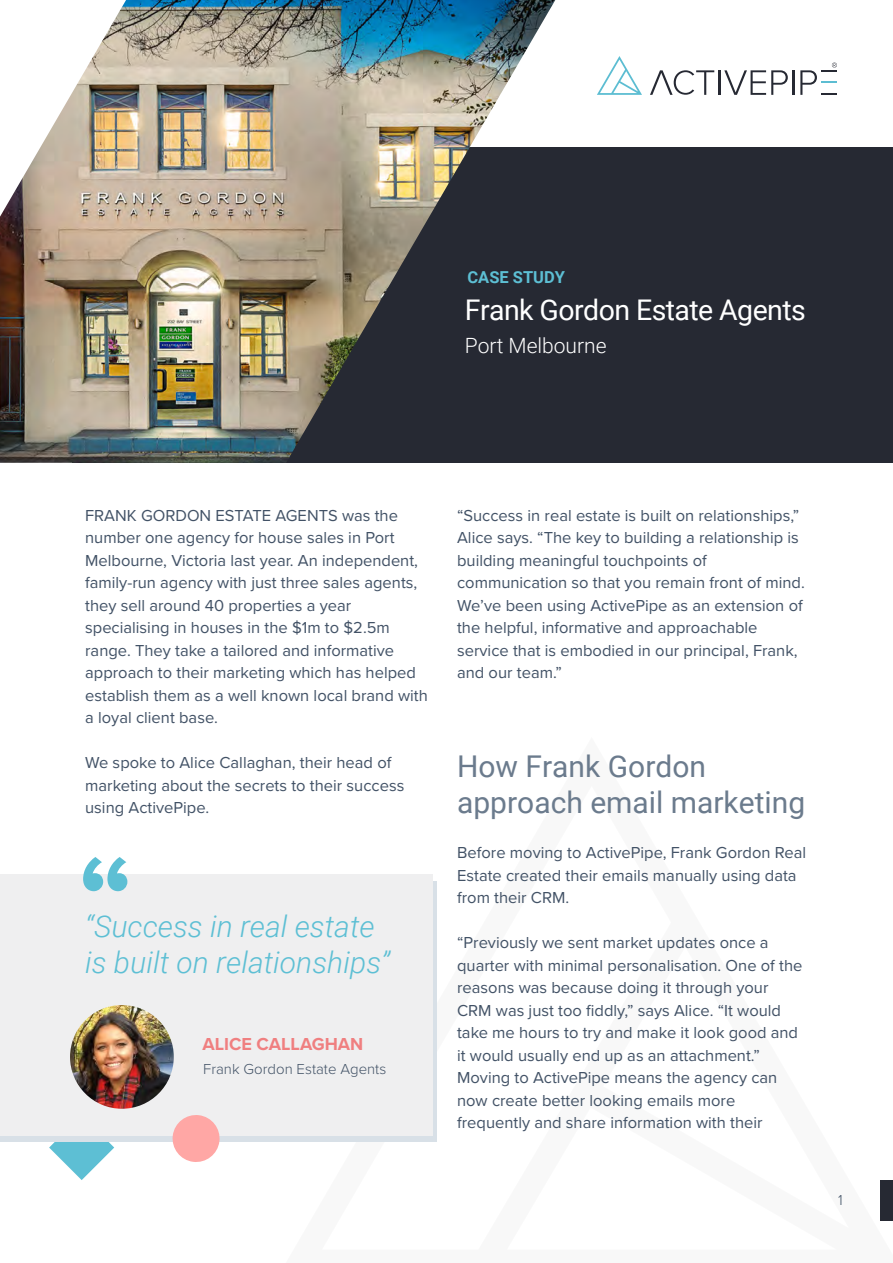
<style>
.page{position:relative;width:893px;height:1263px;background:#fff}
.page>*{position:absolute;margin:0;border:0;box-sizing:border-box;transform-origin:0 0}
.t1{font:italic 300 30px/36px "Roboto";color:#5dbfd4}
.t2{font:30px/36px "Roboto";color:#6b7b8d}
.t3{font:28.5px "Roboto";letter-spacing:-.02em;color:#fff}
.t4{font:300 21px "Roboto";color:#fff}
.t5{font:700 18px "Proxima Nova";color:#f07f80}
.t6{font:16.5px/22.5px "Proxima Nova";color:#425266}
.t7{font:700 16.5px "Roboto";color:#5dbfd4}
.t8{font:300 15px "Proxima Nova";color:#425266}
</style>
<div class="page">
<svg style="left:49px;top:1141px;width:65px;height:39px"></svg>
<div style="left:0;top:874px;width:433px;height:261px;background:#efeff0"></div>
<div style="left:73px;top:148px;width:820px;height:315px;background:#262933"></div>
<svg style="left:597px;top:56px;width:45px;height:39px"></svg>
<svg style="left:650px;top:70px;width:64px;height:25px"></svg>
<hr style="left:719px;top:70px;width:2px;height:25px;background:#262933">
<svg style="left:724px;top:70px;width:64px;height:25px"></svg>
<hr style="left:792px;top:70px;width:2px;height:25px;background:#262933">
<svg style="left:800px;top:63px;width:37px;height:32px"></svg>
<div style="left:880px;top:1180px;width:13px;height:40px;background:#262933"></div>
<svg style="left:83px;top:857px;width:44px;height:34px"></svg>
<img style="left:0;top:0;width:555px;height:463px">
<img style="left:70px;top:1005px;width:104px;height:104px;border-radius:52px">
<svg style="left:171px;top:1115px;width:50px;height:47px"></svg>
<p class="t7" style="left:467px;top:265px;width:99px">CASE STUDY</p>
<h2 class="t3" style="left:465px;top:290px;width:342px">Frank Gordon Estate Agents</h2>
<p class="t4" style="left:465px;top:331px;width:143px">Port Melbourne</p>
<p class="t6" style="left:85px;top:503px;width:344px">FRANK GORDON ESTATE AGENTS was the number one agency for house sales in Port Melbourne, Victoria last year. An independent, family-run agency with just three sales agents, they sell around 40 properties a year specialising in houses in the $1m to $2.5m range. They take a tailored and informative approach to their marketing which has helped establish them as a well known local brand with a loyal client base.</p>
<p class="t6" style="left:85px;top:751px;width:321px">We spoke to Alice Callaghan, their head of marketing about the secrets to their success using ActivePipe.</p>
<h1 class="t1" style="left:85px;top:907px;width:306px">“Success in real estate is built on relationships”</h1>
<p class="t5" style="left:202px;top:1031px;width:162px">ALICE CALLAGHAN</p>
<p class="t8" style="left:203px;top:1058px;width:185px">Frank Gordon Estate Agents</p>
<p class="t6" style="left:457px;top:503px;width:349px">“Success in real estate is built on relationships,” Alice says. “The key to building a relationship is building meaningful touchpoints of communication so that you remain front of mind.<br>We’ve been using ActivePipe as an extension of the helpful, informative and approachable service that is embodied in our principal, Frank, and our team.”</p>
<h1 class="t2" style="left:457px;top:747px;width:350px">How Frank Gordon approach email marketing</h1>
<p class="t6" style="left:457px;top:840px;width:350px">Before moving to ActivePipe, Frank Gordon Real<br>Estate created their emails manually using data from their CRM.</p>
<p class="t6" style="left:457px;top:930px;width:347px">“Previously we sent market updates once a quarter with minimal personalisation. One of the reasons was because doing it through your CRM was just too fiddly,” says Alice. “It would take me hours to try and make it look good and it would usually end up as an attachment.” Moving to ActivePipe means the agency can now create better looking emails more frequently and share information with their</p>
<p class="t8" style="left:838px;top:1189px;width:6px">1</p>
</div>
